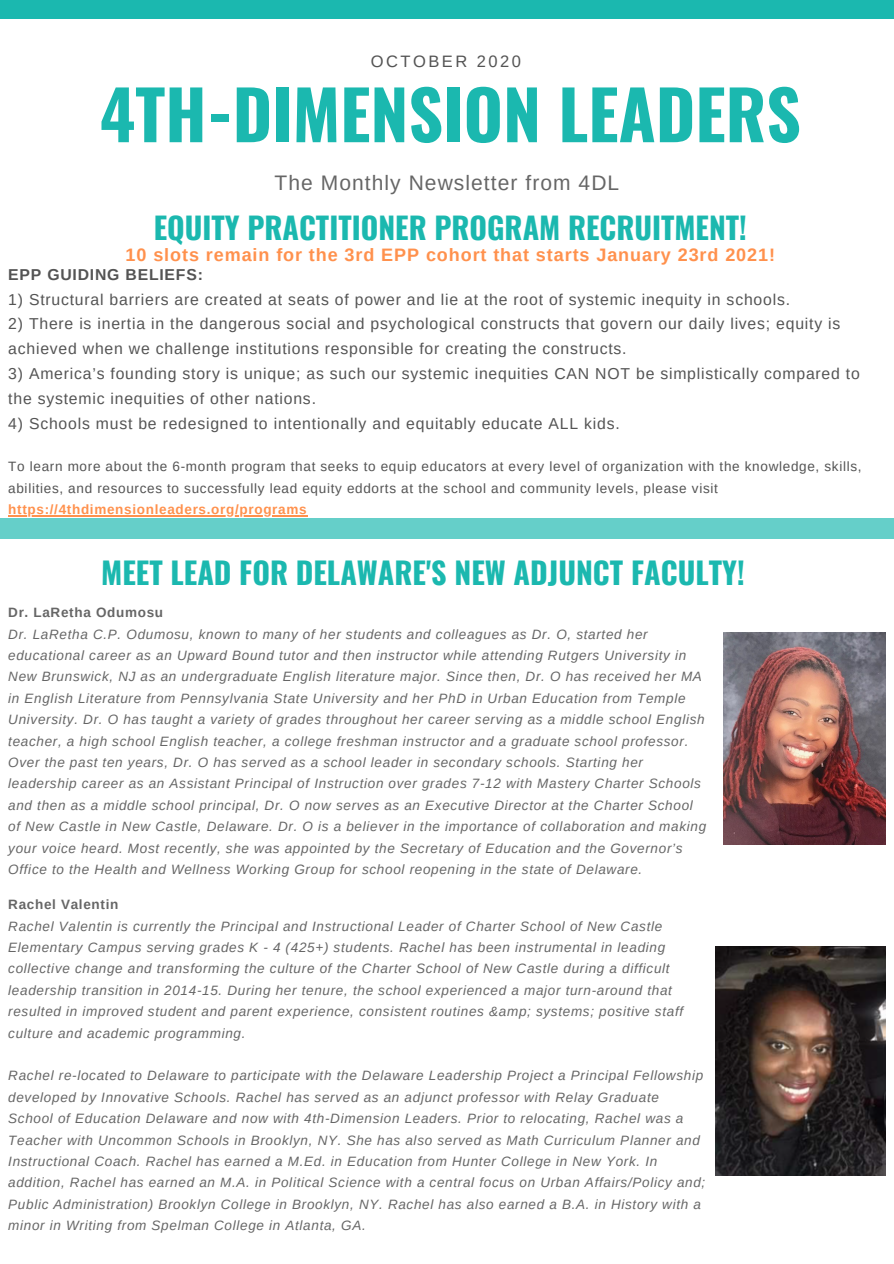
<style>
.page{position:relative;width:894px;height:1264px;background:#fff}
.page>*{position:absolute;margin:0;border:0;box-sizing:border-box;transform-origin:0 0}
.t1{font:700 67.5px "Oswald";color:#1bb8af}
.t2{font:700 30.15px "Oswald";color:#1bb8af}
.t3{font:700 30px "Oswald";color:#1bb8af}
.t4{font:21px "Arimo";letter-spacing:.05em;color:#666}
.t5{font:700 18px "Arimo";letter-spacing:.05em;color:#ff914d}
.t6{font:16.5px "Arimo";letter-spacing:.15em;color:#545454}
.t7{font:15.75px/24.8px "Arimo";letter-spacing:.05em;color:#545454}
.t8{font:700 15.75px "Arimo";letter-spacing:.05em;color:#545454}
.t9{font:italic 13.5px/21.5px "Arimo";letter-spacing:.05em;color:#666}
.t10{font:13.5px/21.5px "Arimo";letter-spacing:.05em;color:#545454}
.t11{font:700 13.5px "Arimo";letter-spacing:.05em;color:#ff914d}
.t12{font:700 13.5px "Arimo";letter-spacing:.05em;color:#666}
</style>
<div class="page">
<div style="left:0;top:0;width:893px;height:19px;background:#1bb8af"></div>
<img style="left:715px;top:946px;width:170px;height:229px">
<img style="left:723px;top:632px;width:162px;height:212px">
<div style="left:0;top:518px;width:893px;height:20px;background:#65cfc9"></div>
<hr style="left:8px;top:515px;width:299px;height:1px;background:#ff914d">
<p class="t6" style="left:370px;top:52px;width:152px">OCTOBER 2020</p>
<h1 class="t1" style="left:100px;top:62px;width:702px">4TH-DIMENSION LEADERS</h1>
<h3 class="t4" style="left:274px;top:171px;width:346px">The Monthly Newsletter from 4DL</h3>
<h3 class="t3" style="left:154px;top:204px;width:594px">EQUITY PRACTITIONER PROGRAM RECRUITMENT!</h3>
<p class="t8" style="left:8px;top:265px;width:196px">EPP GUIDING BELIEFS:</p>
<p class="t7" style="left:8px;top:287px;width:783px">1) Structural barriers are created at seats of power and lie at the root of systemic inequity in schools.</p>
<p class="t7" style="left:8px;top:311px;width:833px">2) There is inertia in the dangerous social and psychological constructs that govern our daily lives; equity is achieved when we challenge institutions responsible for creating the constructs.</p>
<p class="t7" style="left:8px;top:361px;width:852px">3) America’s founding story is unique; as such our systemic inequities CAN NOT be simplistically compared to the systemic inequities of other nations.</p>
<p class="t7" style="left:8px;top:410px;width:612px">4) Schools must be redesigned to intentionally and equitably educate ALL kids.</p>
<p class="t10" style="left:8px;top:456px;width:854px">To learn more about the 6-month program that seeks to equip educators at every level of organization with the knowledge, skills, abilities, and resources to successfully lead equity eddorts at the school and community levels, please visit</p>
<p class="t11" style="left:8px;top:502px;width:300px">https://4thdimensionleaders.org/programs</p>
<h3 class="t5" style="left:126px;top:244px;width:650px">10 slots remain for the 3rd EPP cohort that starts January 23rd 2021!</h3>
<h2 class="t2" style="left:101px;top:549px;width:645px">MEET LEAD FOR DELAWARE'S NEW ADJUNCT FACULTY!</h2>
<p class="t12" style="left:8px;top:605px;width:156px">Dr. LaRetha Odumosu</p>
<p class="t9" style="left:8px;top:623px;width:699px">Dr. LaRetha C.P. Odumosu, known to many of her students and colleagues as Dr. O, started her educational career as an Upward Bound tutor and then instructor while attending Rutgers University in New Brunswick, NJ as an undergraduate English literature major. Since then, Dr. O has received her MA in English Literature from Pennsylvania State University and her PhD in Urban Education from Temple University. Dr. O has taught a variety of grades throughout her career serving as a middle school English teacher, a high school English teacher, a college freshman instructor and a graduate school professor.<br>Over the past ten years, Dr. O has served as a school leader in secondary schools. Starting her leadership career as an Assistant Principal of Instruction over grades 7-12 with Mastery Charter Schools and then as a middle school principal, Dr. O now serves as an Executive Director at the Charter School of New Castle in New Castle, Delaware. Dr. O is a believer in the importance of collaboration and making your voice heard. Most recently, she was appointed by the Secretary of Education and the Governor’s Office to the Health and Wellness Working Group for school reopening in the state of Delaware.</p>
<p class="t12" style="left:8px;top:897px;width:112px">Rachel Valentin</p>
<p class="t9" style="left:8px;top:915px;width:676px">Rachel Valentin is currently the Principal and Instructional Leader of Charter School of New Castle Elementary Campus serving grades K - 4 (425+) students. Rachel has been instrumental in leading collective change and transforming the culture of the Charter School of New Castle during a difficult leadership transition in 2014-15. During her tenure, the school experienced a major turn-around that resulted in improved student and parent experience, consistent routines &amp;amp; systems; positive staff culture and academic programming.</p>
<p class="t9" style="left:8px;top:1065px;width:698px">Rachel re-located to Delaware to participate with the Delaware Leadership Project a Principal Fellowship developed by Innovative Schools. Rachel has served as an adjunct professor with Relay Graduate School of Education Delaware and now with 4th-Dimension Leaders. Prior to relocating, Rachel was a Teacher with Uncommon Schools in Brooklyn, NY. She has also served as Math Curriculum Planner and Instructional Coach. Rachel has earned a M.Ed. in Education from Hunter College in New York. In addition, Rachel has earned an M.A. in Political Science with a central focus on Urban Affairs/Policy and; Public Administration) Brooklyn College in Brooklyn, NY. Rachel has also earned a B.A. in History with a minor in Writing from Spelman College in Atlanta, GA.</p>
</div>
